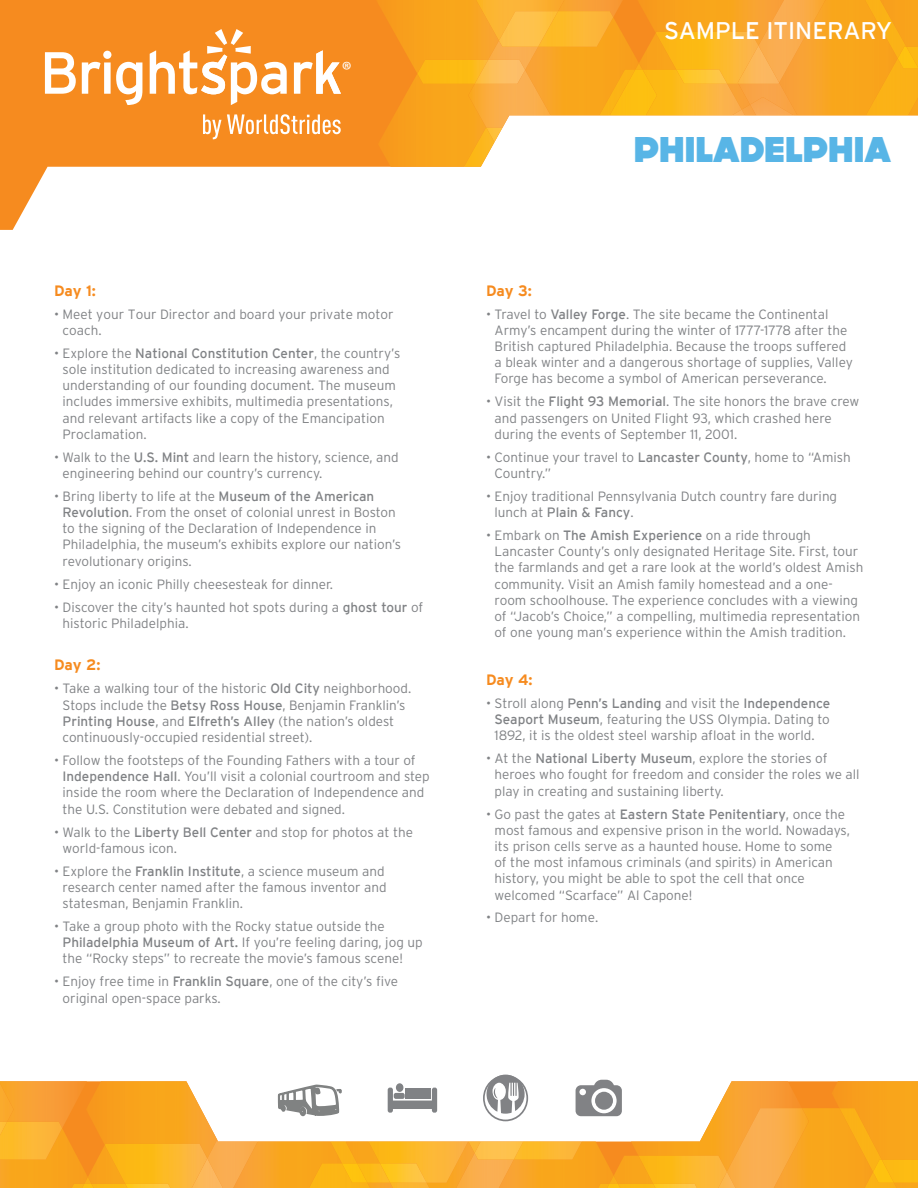
<style>
.page{position:relative;width:918px;height:1188px;background:#fff}
.page>*{position:absolute;margin:0;border:0;box-sizing:border-box;transform-origin:0 0}
.t1{font:800 36px "DOCK11";color:#58b5e6}
.t2{font:24px "Interstate";color:#fff}
.t3{font:23.7px "Myriad Pro";color:#fff}
.t4{font:700 15px "Interstate";color:#f68b1f}
.t5{font:300 13.5px/16.2px "Interstate";color:#808285}
.s1{font-weight:400}
</style>
<div class="page">
<svg style="left:0;top:0;width:918px;height:230px"></svg>
<img style="left:797px;top:0;width:69px;height:115px">
<img style="left:866px;top:58px;width:52px;height:57px">
<img style="left:857px;top:0;width:61px;height:47px">
<img style="left:864px;top:0;width:42px;height:58px">
<img style="left:898px;top:47px;width:20px;height:22px">
<img style="left:637px;top:0;width:121px;height:33px">
<img style="left:758px;top:0;width:68px;height:83px">
<img style="left:639px;top:33px;width:17px;height:37px">
<img style="left:742px;top:83px;width:55px;height:32px">
<img style="left:656px;top:32px;width:102px;height:38px">
<img style="left:738px;top:46px;width:41px;height:38px">
<img style="left:742px;top:105px;width:8px;height:10px">
<img style="left:750px;top:97px;width:44px;height:18px">
<img style="left:538px;top:17px;width:101px;height:98px">
<svg style="left:635px;top:63px;width:8px;height:7px"></svg>
<img style="left:565px;top:0;width:65px;height:17px">
<img style="left:558px;top:11px;width:55px;height:36px">
<img style="left:378px;top:74px;width:90px;height:93px">
<img style="left:468px;top:70px;width:83px;height:58px">
<img style="left:376px;top:0;width:112px;height:74px">
<img style="left:488px;top:41px;width:50px;height:29px">
<img style="left:469px;top:0;width:96px;height:41px">
<img style="left:499px;top:11px;width:59px;height:36px">
<img style="left:417px;top:60px;width:58px;height:24px">
<img style="left:475px;top:60px;width:50px;height:24px">
<img style="left:657px;top:70px;width:85px;height:45px">
<img style="left:676px;top:70px;width:51px;height:14px">
<svg style="left:732px;top:110px;width:13px;height:5px"></svg>
<img style="left:599px;top:70px;width:11px;height:45px">
<img style="left:610px;top:70px;width:47px;height:45px">
<img style="left:464px;top:128px;width:30px;height:39px">
<img style="left:486px;top:128px;width:16px;height:14px">
<svg style="left:217px;top:1081px;width:615px;height:75px"></svg>
<img style="left:902px;top:1183px;width:16px;height:5px">
<div style="left:809px;top:1108px;width:48px;height:80px;background:#f9a61b"></div>
<img style="left:857px;top:1172px;width:45px;height:16px">
<img style="left:832px;top:1081px;width:86px;height:79px">
<img style="left:894px;top:1160px;width:24px;height:23px">
<img style="left:839px;top:1108px;width:43px;height:64px">
<img style="left:873px;top:1160px;width:21px;height:23px">
<img style="left:631px;top:1081px;width:171px;height:75px">
<img style="left:727px;top:1108px;width:82px;height:80px">
<img style="left:614px;top:1156px;width:24px;height:28px">
<img style="left:638px;top:1156px;width:89px;height:32px">
<img style="left:713px;top:1172px;width:30px;height:16px">
<img style="left:514px;top:1142px;width:100px;height:46px">
<svg style="left:609px;top:1176px;width:9px;height:8px"></svg>
<img style="left:523px;top:1142px;width:59px;height:18px">
<img style="left:375px;top:1183px;width:15px;height:5px">
<img style="left:435px;top:1142px;width:34px;height:46px">
<img style="left:450px;top:1153px;width:64px;height:35px">
<svg style="left:469px;top:1142px;width:6px;height:11px"></svg>
<img style="left:475px;top:1142px;width:48px;height:18px">
<img style="left:390px;top:1183px;width:45px;height:5px">
<img style="left:627px;top:1184px;width:26px;height:4px">
<img style="left:653px;top:1184px;width:51px;height:4px">
<img style="left:591px;top:1184px;width:9px;height:4px">
<img style="left:600px;top:1184px;width:27px;height:4px">
<img style="left:258px;top:1142px;width:72px;height:46px">
<img style="left:302px;top:1163px;width:73px;height:25px">
<img style="left:357px;top:1142px;width:11px;height:21px">
<img style="left:367px;top:1163px;width:1px;height:20px">
<img style="left:368px;top:1142px;width:100px;height:41px">
<img style="left:380px;top:1163px;width:47px;height:20px">
<img style="left:330px;top:1142px;width:27px;height:21px">
<img style="left:342px;top:1163px;width:25px;height:20px">
<img style="left:88px;top:1081px;width:129px;height:64px">
<img style="left:207px;top:1140px;width:51px;height:48px">
<img style="left:88px;top:1145px;width:17px;height:39px">
<img style="left:105px;top:1144px;width:102px;height:44px">
<img style="left:187px;top:1158px;width:41px;height:30px">
<img style="left:0;top:1081px;width:88px;height:107px">
<svg style="left:84px;top:1177px;width:7px;height:7px"></svg>
<img style="left:7px;top:1122px;width:55px;height:38px">
<img style="left:0;top:1081px;width:14px;height:41px">
<img style="left:0;top:1122px;width:7px;height:38px">
<img style="left:101px;top:1184px;width:76px;height:4px">
<img style="left:125px;top:1184px;width:51px;height:4px">
<img style="left:65px;top:1184px;width:10px;height:4px">
<img style="left:75px;top:1184px;width:26px;height:4px">
<svg style="left:45px;top:52px;width:31px;height:42px"></svg>
<svg style="left:82px;top:51px;width:60px;height:54px"></svg>
<svg style="left:294px;top:50px;width:47px;height:44px"></svg>
<svg style="left:150px;top:29px;width:137px;height:76px"></svg>
<svg style="left:203px;top:114px;width:18px;height:25px"></svg>
<svg style="left:227px;top:114px;width:114px;height:20px"></svg>
<svg style="left:576px;top:1080px;width:46px;height:36px"></svg>
<svg style="left:483px;top:1075px;width:45px;height:46px"></svg>
<div style="left:396px;top:1083px;width:7px;height:9px;background:#808285;border-radius:50%"></div>
<svg style="left:388px;top:1088px;width:49px;height:25px"></svg>
<svg style="left:277px;top:1081px;width:66px;height:46px"></svg>
<h3 class="t3" style="left:342px;top:55px;width:11px">®</h3>
<p class="t4" style="left:54px;top:282px;width:43px">Day 1:</p>
<p class="t5" style="left:63px;top:306px;width:333px;text-indent:-9px">• Meet your Tour Director and board your private motor coach.</p>
<p class="t5" style="left:63px;top:345px;width:339px;text-indent:-9px">• Explore the <span class="s1">National Constitution Center</span>, the country’s sole institution dedicated to increasing awareness and understanding of our founding document. The museum includes immersive exhibits, multimedia presentations, and relevant artifacts like a copy of the Emancipation Proclamation.</p>
<p class="t5" style="left:63px;top:449px;width:338px;text-indent:-9px">• Walk to the <span class="s1">U.S. Mint</span> and learn the history, science, and engineering behind our country’s currency.</p>
<p class="t5" style="left:63px;top:488px;width:340px;text-indent:-9px">• Bring liberty to life at the <span class="s1">Museum of the American Revolution</span>. From the onset of colonial unrest in Boston to the signing of the Declaration of Independence in Philadelphia, the museum’s exhibits explore our nation’s revolutionary origins.</p>
<p class="t5" style="left:54px;top:576px;width:281px">• Enjoy an iconic Philly cheesesteak for dinner.</p>
<p class="t5" style="left:63px;top:599px;width:362px;text-indent:-9px">• Discover the city’s haunted hot spots during a <span class="s1">ghost tour</span> of historic Philadelphia.</p>
<p class="t4" style="left:54px;top:657px;width:48px">Day 2:</p>
<p class="t5" style="left:63px;top:680px;width:350px;text-indent:-9px">• Take a walking tour of the historic <span class="s1">Old City</span> neighborhood.<br>Stops include the <span class="s1">Betsy Ross House</span>, Benjamin Franklin’s <span class="s1">Printing House</span>, and <span class="s1">Elfreth’s Alley</span> (the nation’s oldest continuously-occupied residential street).</p>
<p class="t5" style="left:63px;top:752px;width:369px;text-indent:-9px">• Follow the footsteps of the Founding Fathers with a tour of <span class="s1">Independence Hall</span>. You’ll visit a colonial courtroom and step inside the room where the Declaration of Independence and the U.S. Constitution were debated and signed.</p>
<p class="t5" style="left:63px;top:824px;width:352px;text-indent:-9px">• Walk to the <span class="s1">Liberty Bell Center</span> and stop for photos at the world-famous icon.</p>
<p class="t5" style="left:63px;top:863px;width:326px;text-indent:-9px">• Explore the <span class="s1">Franklin Institute</span>, a science museum and research center named after the famous inventor and statesman, Benjamin Franklin.</p>
<p class="t5" style="left:63px;top:918px;width:362px;text-indent:-9px">• Take a group photo with the Rocky statue outside the<br><span class="s1">Philadelphia Museum of Art.</span> If you’re feeling daring, jog up the “Rocky steps” to recreate the movie’s famous scene!</p>
<p class="t5" style="left:63px;top:973px;width:337px;text-indent:-9px">• Enjoy free time in <span class="s1">Franklin Square</span>, one of the city’s five original open-space parks.</p>
<h2 class="t2" style="left:664px;top:17px;width:230px">SAMPLE ITINERARY</h2>
<p class="t1" style="left:634px;top:132px;width:259px">PHILADELPHIA</p>
<p class="t4" style="left:486px;top:282px;width:47px">Day 3:</p>
<p class="t5" style="left:495px;top:306px;width:360px;text-indent:-9px">• Travel to <span class="s1">Valley Forge</span>. The site became the Continental Army’s encampent during the winter of 1777-1778 after the British captured Philadelphia. Because the troops suffered a bleak winter and a dangerous shortage of supplies, Valley Forge has become a symbol of American perseverance.</p>
<p class="t5" style="left:495px;top:393px;width:366px;text-indent:-9px">• Visit the <span class="s1">Flight 93 Memorial</span>. The site honors the brave crew and passengers on United Flight 93, which crashed here during the events of September 11, 2001.</p>
<p class="t5" style="left:495px;top:449px;width:358px;text-indent:-9px">• Continue your travel to <span class="s1">Lancaster County</span>, home to “Amish<br>Country.”</p>
<p class="t5" style="left:495px;top:488px;width:344px;text-indent:-9px">• Enjoy traditional Pennsylvania Dutch country fare during lunch at <span class="s1">Plain &amp; Fancy</span>.</p>
<p class="t5" style="left:495px;top:527px;width:370px;text-indent:-9px">• Embark on <span class="s1">The Amish Experience</span> on a ride through Lancaster County’s only designated Heritage Site. First, tour the farmlands and get a rare look at the world’s oldest Amish community. Visit an Amish family homestead and a one&shy;room schoolhouse. The experience concludes with a viewing of “Jacob’s Choice,” a compelling, multimedia representation of one young man’s experience within the Amish tradition.</p>
<p class="t4" style="left:486px;top:671px;width:48px">Day 4:</p>
<p class="t5" style="left:495px;top:695px;width:337px;text-align:justify;text-indent:-9px">• Stroll along <span class="s1">Penn’s Landing</span> and visit the <span class="s1">Independence Seaport Museum</span>, featuring the USS Olympia. Dating to 1892, it is the oldest steel warship afloat in the world.</p>
<p class="t5" style="left:495px;top:750px;width:367px;text-indent:-9px">• At the <span class="s1">National Liberty Museum</span>, explore the stories of heroes who fought for freedom and consider the roles we all play in creating and sustaining liberty.</p>
<p class="t5" style="left:495px;top:806px;width:357px;text-indent:-9px">• Go past the gates at <span class="s1">Eastern State Penitentiary</span>, once the most famous and expensive prison in the world. Nowadays, its prison cells serve as a haunted house. Home to some<br>of the most infamous criminals (and spirits) in American history, you might be able to spot the cell that once welcomed “Scarface” Al Capone!</p>
<p class="t5" style="left:486px;top:910px;width:114px">• Depart for home.</p>
</div>
